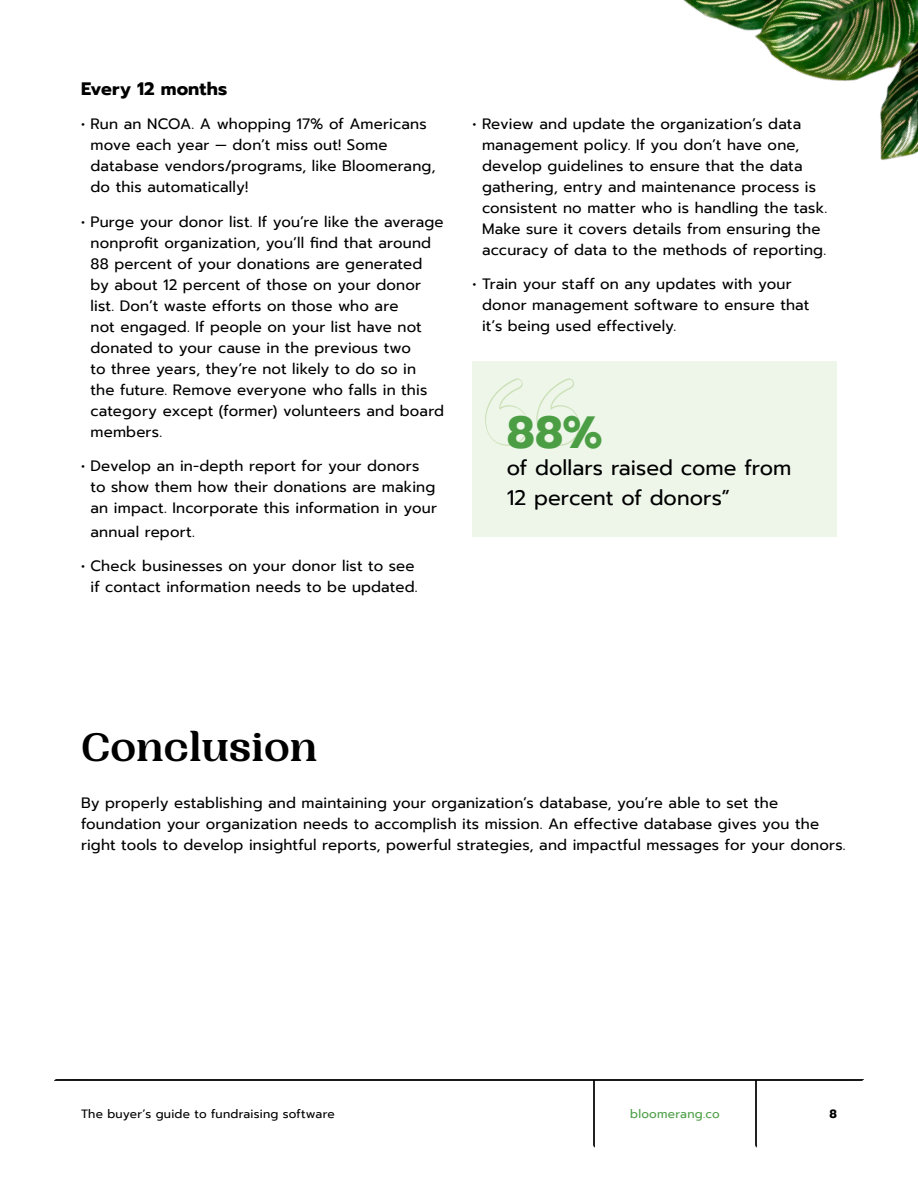
<style>
.page{position:relative;width:918px;height:1188px;background:#fff}
.page>*{position:absolute;margin:0;border:0;box-sizing:border-box;transform-origin:0 0}
.t1{font:700 45px "Prompt";color:#4c9e45}
.t2{font:700 42px "PP Woodland";letter-spacing:-.015em;color:#000}
.t3{font:21px/30px "Prompt";letter-spacing:.005em;color:#000}
.t4{font:700 18px "Prompt";letter-spacing:.005em;color:#000}
.t5{font:15px/21px "Prompt";letter-spacing:.01em;color:#000}
.t6{font:12px "Prompt";letter-spacing:.02em;color:#000}
.t7{font:12px "Prompt";letter-spacing:.02em;color:#4c9e45}
.t8{font:700 12px "Prompt";color:#000}
</style>
<div class="page">
<div style="left:472px;top:361px;width:365px;height:175px;background:#eef6ea"></div>
<svg style="left:536px;top:378px;width:44px;height:68px"></svg>
<svg style="left:485px;top:378px;width:43px;height:68px"></svg>
<img style="left:683px;top:0;width:235px;height:160px">
<svg style="left:54px;top:1079px;width:810px;height:69px"></svg>
<p class="t4" style="left:81px;top:75px;width:148px">Every 12 months</p>
<p class="t5" style="left:91px;top:113px;width:347px;text-indent:-10px">• Run an NCOA. A whopping 17% of Americans move each year — don’t miss out! Some database vendors/programs, like Bloomerang, do this automatically!</p>
<p class="t5" style="left:91px;top:211px;width:355px;text-indent:-10px">• Purge your donor list. If you’re like the average nonprofit organization, you’ll find that around 88 percent of your donations are generated by about 12 percent of those on your donor list. Don’t waste efforts on those who are<br>not engaged. If people on your list have not donated to your cause in the previous two<br>to three years, they’re not likely to do so in<br>the future. Remove everyone who falls in this category except (former) volunteers and board members.</p>
<p class="t5" style="left:91px;top:455px;width:348px;text-indent:-10px">• Develop an in-depth report for your donors to show them how their donations are making an impact. Incorporate this information in your</p>
<p class="t5" style="left:91px;top:521px;width:106px">annual report.</p>
<p class="t5" style="left:81px;top:556px;width:338px;text-align:right">• Check businesses on your donor list to see if contact information needs to be updated.</p>
<p class="t5" style="left:482px;top:113px;width:347px;text-indent:-10px">• Review and update the organization’s data management policy. If you don’t have one, develop guidelines to ensure that the data gathering, entry and maintenance process is consistent no matter who is handling the task.<br>Make sure it covers details from ensuring the accuracy of data to the methods of reporting.</p>
<p class="t5" style="left:482px;top:274px;width:329px;text-indent:-10px">• Train your staff on any updates with your donor management software to ensure that it’s being used effectively.</p>
<h1 class="t1" style="left:507px;top:398px;width:97px">88%</h1>
<h3 class="t3" style="left:507px;top:453px;width:286px">of dollars raised come from<br>12 percent of donors”</h3>
<h2 class="t2" style="left:81px;top:721px;width:239px">Conclusion</h2>
<p class="t5" style="left:81px;top:792px;width:766px">By properly establishing and maintaining your organization’s database, you’re able to set the foundation your organization needs to accomplish its mission. An effective database gives you the right tools to develop insightful reports, powerful strategies, and impactful messages for your donors.</p>
<p class="t6" style="left:81px;top:1106px;width:255px">The buyer’s guide to fundraising software</p>
<p class="t7" style="left:630px;top:1106px;width:91px">bloomerang.co</p>
<p class="t8" style="left:830px;top:1105px;width:9px">8</p>
</div>
